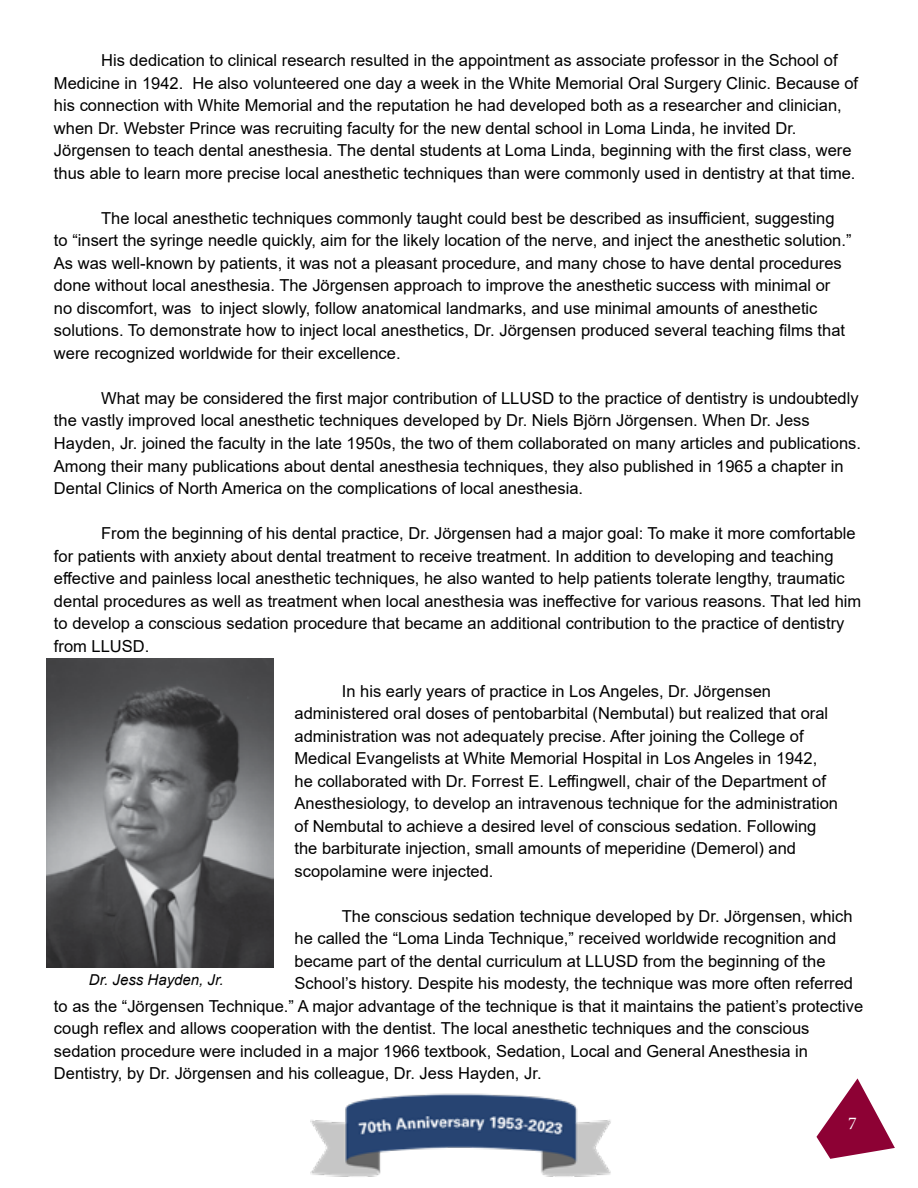
<style>
.page{position:relative;width:918px;height:1188px;background:#fff}
.page>*{position:absolute;margin:0;border:0;box-sizing:border-box;transform-origin:0 0}
.t1{font:18px "Minion Pro";color:#fff}
.t2{font:16.5px/22.5px "Arial";color:#000}
.t3{font:italic 15px "Arial";color:#000}
</style>
<div class="page">
<svg style="left:816px;top:1078px;width:79px;height:81px"></svg>
<img style="left:310px;top:1093px;width:301px;height:84px">
<img style="left:46px;top:658px;width:227px;height:309px">
<p class="t2" style="left:54px;top:49px;width:806px;text-indent:47px">His dedication to clinical research resulted in the appointment as associate professor in the School of Medicine in 1942. He also volunteered one day a week in the White Memorial Oral Surgery Clinic. Because of his connection with White Memorial and the reputation he had developed both as a researcher and clinician, when Dr. Webster Prince was recruiting faculty for the new dental school in Loma Linda, he invited Dr.<br>Jörgensen to teach dental anesthesia. The dental students at Loma Linda, beginning with the first class, were thus able to learn more precise local anesthetic techniques than were commonly used in dentistry at that time.</p>
<p class="t2" style="left:54px;top:207px;width:799px;text-indent:47px">The local anesthetic techniques commonly taught could best be described as insufficient, suggesting to “insert the syringe needle quickly, aim for the likely location of the nerve, and inject the anesthetic solution.” As was well-known by patients, it was not a pleasant procedure, and many chose to have dental procedures done without local anesthesia. The Jörgensen approach to improve the anesthetic success with minimal or no discomfort, was to inject slowly, follow anatomical landmarks, and use minimal amounts of anesthetic solutions. To demonstrate how to inject local anesthetics, Dr. Jörgensen produced several teaching films that were recognized worldwide for their excellence.</p>
<p class="t2" style="left:54px;top:387px;width:809px;text-indent:47px">What may be considered the first major contribution of LLUSD to the practice of dentistry is undoubtedly the vastly improved local anesthetic techniques developed by Dr. Niels Björn Jörgensen. When Dr. Jess Hayden, Jr. joined the faculty in the late 1950s, the two of them collaborated on many articles and publications.<br>Among their many publications about dental anesthesia techniques, they also published in 1965 a chapter in Dental Clinics of North America on the complications of local anesthesia.</p>
<p class="t2" style="left:54px;top:522px;width:809px;text-indent:47px">From the beginning of his dental practice, Dr. Jörgensen had a major goal: To make it more comfortable for patients with anxiety about dental treatment to receive treatment. In addition to developing and teaching effective and painless local anesthetic techniques, he also wanted to help patients tolerate lengthy, traumatic dental procedures as well as treatment when local anesthesia was ineffective for various reasons. That led him to develop a conscious sedation procedure that became an additional contribution to the practice of dentistry from LLUSD.</p>
<p class="t2" style="left:295px;top:679px;width:545px;text-indent:47px">In his early years of practice in Los Angeles, Dr. Jörgensen administered oral doses of pentobarbital (Nembutal) but realized that oral administration was not adequately precise. After joining the College of Medical Evangelists at White Memorial Hospital in Los Angeles in 1942, he collaborated with Dr. Forrest E. Leffingwell, chair of the Department of Anesthesiology, to develop an intravenous technique for the administration of Nembutal to achieve a desired level of conscious sedation. Following the barbiturate injection, small amounts of meperidine (Demerol) and scopolamine were injected.</p>
<p class="t2" style="left:342px;top:904px;width:512px">The conscious sedation technique developed by Dr. Jörgensen, which</p>
<p class="t2" style="left:295px;top:927px;width:543px">he called the “Loma Linda Technique,” received worldwide recognition and</p>
<p class="t2" style="left:295px;top:949px;width:533px">became part of the dental curriculum at LLUSD from the beginning of the</p>
<p class="t2" style="left:295px;top:972px;width:560px">School’s history. Despite his modesty, the technique was more often referred</p>
<p class="t2" style="left:54px;top:994px;width:811px">to as the “Jörgensen Technique.” A major advantage of the technique is that it maintains the patient’s protective</p>
<p class="t2" style="left:54px;top:1017px;width:757px">cough reflex and allows cooperation with the dentist. The local anesthetic techniques and the conscious</p>
<p class="t2" style="left:54px;top:1039px;width:755px">sedation procedure were included in a major 1966 textbook, Sedation, Local and General Anesthesia in</p>
<p class="t2" style="left:54px;top:1062px;width:489px">Dentistry, by Dr. Jörgensen and his colleague, Dr. Jess Hayden, Jr.</p>
<p class="t3" style="left:89px;top:970px;width:136px">Dr. Jess Hayden, Jr.</p>
<p class="t1" style="left:848px;top:1112px;width:10px">7</p>
</div>
